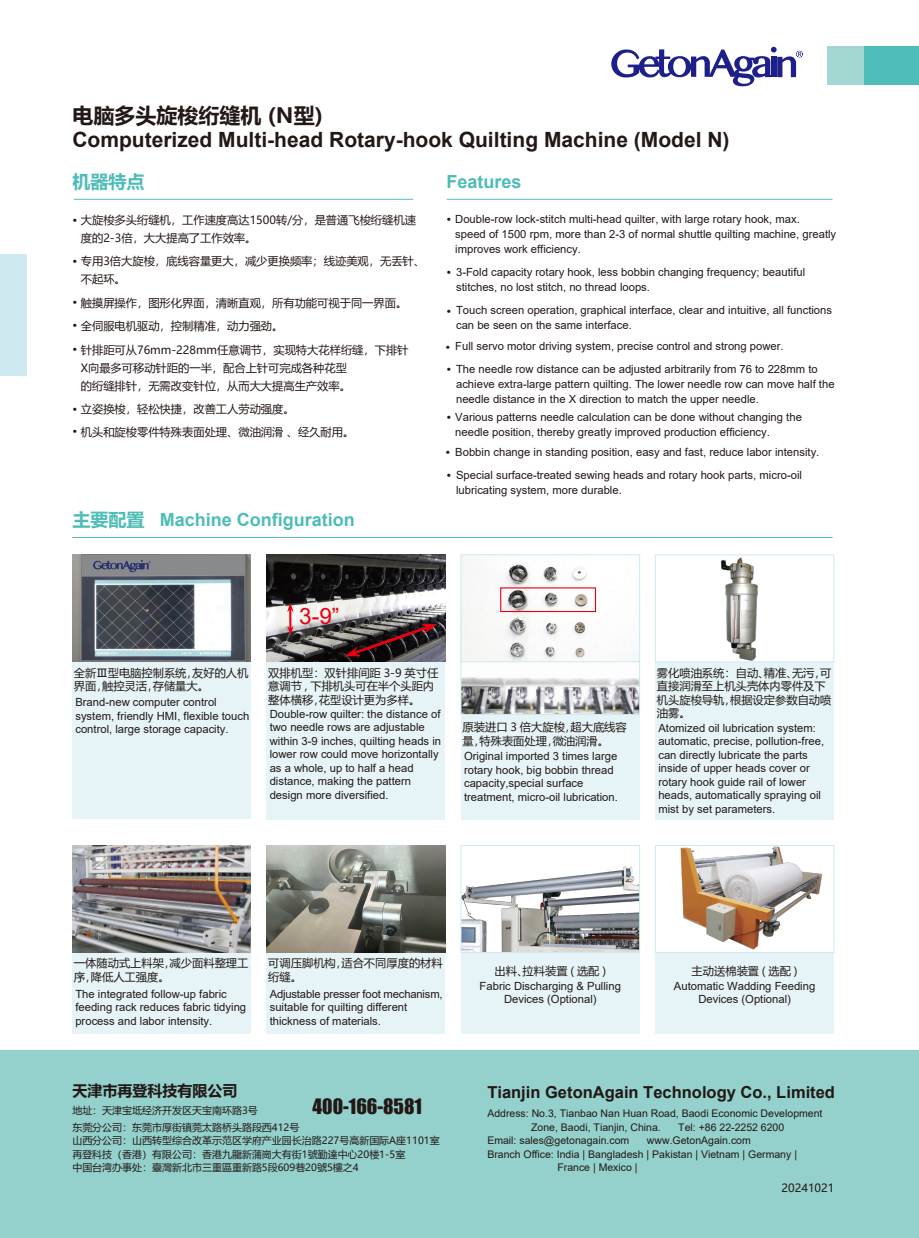
<style>
.page{position:relative;width:919px;height:1238px;background:#fff}
.page>*{position:absolute;margin:0;border:0;box-sizing:border-box;transform-origin:0 0}
.t1{font:22.5px "Arial";color:#e60012}
.t2{font:700 21px "Arial";color:#221815}
.t3{font:700 21px "Microsoft Ya Hei";color:#221815}
.t4{font:19.5px "Impact";color:#221815}
.t5{font:700 18px "Arial";color:#4ebcb7}
.t6{font:700 18px "Microsoft Ya Hei";color:#4ebcb7}
.t7{font:700 16.5px "Arial";color:#221815}
.t8{font:700 15px "Microsoft Ya Hei";color:#221815}
.t9{font:11.25px/13.5px "Arial";color:#221815}
.t10{font:11.25px/13.5px "Microsoft Ya Hei";color:#221815}
.t11{font:10.5px/13.5px "Arial";color:#221815}
.t12{font:9.9px/13.5px "Microsoft Ya Hei";color:#221815}
.s1{font-weight:700}
.s2{font-family:"Microsoft Ya Hei"}
.s3{font-family:"Microsoft Ya Hei";font-weight:700}
</style>
<div class="page">
<div style="left:0;top:254px;width:27px;height:121px;background:#ceeaf0"></div>
<svg style="left:611px;top:47px;width:191px;height:39px"></svg>
<div style="left:863px;top:47px;width:55px;height:38px;background:#4ebcb7"></div>
<div style="left:827px;top:47px;width:36px;height:38px;background:#a2d7d2"></div>
<hr style="left:447px;top:199px;width:385px;height:1px;background:#50bdb8">
<hr style="left:74px;top:199px;width:339px;height:1px;background:#50bdb8">
<img style="left:267px;top:555px;width:178px;height:107px">
<div style="left:72px;top:657px;width:179px;height:162px;background:#e6f4f7"></div>
<hr style="left:72px;top:537px;width:760px;height:1px;background:#50bdb8">
<div style="left:267px;top:662px;width:178px;height:157px;background:#e6f4f7"></div>
<img style="left:720px;top:557px;width:38px;height:103px">
<div style="left:655px;top:554px;width:179px;height:108px;border:1px solid #ceeaf0"></div>
<div style="left:655px;top:662px;width:178px;height:157px;background:#e6f4f7"></div>
<div style="left:461px;top:662px;width:178px;height:157px;background:#e6f4f7"></div>
<img style="left:72px;top:845px;width:179px;height:107px">
<img style="left:267px;top:845px;width:178px;height:107px">
<img style="left:462px;top:866px;width:176px;height:84px">
<div style="left:460px;top:845px;width:180px;height:107px;border:1px solid #ceeaf0"></div>
<div style="left:72px;top:952px;width:179px;height:81px;background:#e6f4f7"></div>
<div style="left:267px;top:952px;width:178px;height:81px;background:#e6f4f7"></div>
<div style="left:461px;top:952px;width:178px;height:81px;background:#e6f4f7"></div>
<img style="left:680px;top:847px;width:143px;height:103px">
<div style="left:655px;top:845px;width:179px;height:107px;border:1px solid #ceeaf0"></div>
<div style="left:655px;top:952px;width:178px;height:81px;background:#e6f4f7"></div>
<svg style="left:345px;top:624px;width:91px;height:32px"></svg>
<svg style="left:287px;top:603px;width:6px;height:32px"></svg>
<img style="left:72px;top:555px;width:179px;height:107px">
<div style="left:0;top:1050px;width:918px;height:187px;background:#94d1cd"></div>
<img style="left:462px;top:662px;width:176px;height:50px">
<div style="left:460px;top:607px;width:180px;height:107px;border:1px solid #ceeaf0"></div>
<img style="left:462px;top:556px;width:176px;height:104px">
<div style="left:500px;top:587px;width:96px;height:25px;border:1px solid #e60012"></div>
<div style="left:460px;top:554px;width:180px;height:108px;border:1px solid #ceeaf0"></div>
<h2 class="t3" style="left:72px;top:101px;width:252px">电脑多头旋梭绗缝机 (N型)</h2>
<h2 class="t2" style="left:72px;top:125px;width:658px">Computerized Multi-head Rotary-hook Quilting Machine (Model N)</h2>
<h3 class="t6" style="left:72px;top:169px;width:73px">机器特点</h3>
<p class="t10" style="left:81px;top:210px;width:336px;line-height:18px;text-indent:-8px"><span class="s1">·</span> 大旋梭多头绗缝机，工作速度高达1500转/分，是普通飞梭绗缝机速度的2-3倍，大大提高了工作效率。</p>
<p class="t10" style="left:81px;top:252px;width:346px;line-height:18px;text-indent:-8px"><span class="s1">·</span> 专用3倍大旋梭，底线容量更大，减少更换频率；线迹美观，无丢针、不起环。</p>
<p class="t10" style="left:72px;top:290px;width:337px;line-height:23.4px"><span class="s1">·</span> 触摸屏操作，图形化界面，清晰直观，所有功能可视于同一界面。<span class="s1">·</span> 全伺服电机驱动，控制精准，动力强劲。<br><span class="s1">·</span> 针排距可从76mm-228mm任意调节，实现特大花样绗缝，下排针</p>
<p class="t10" style="left:81px;top:358px;width:271px;line-height:18px">X向最多可移动针距的一半，配合上针可完成各种花型的绗缝排针，无需改变针位，从而大大提高生产效率。</p>
<p class="t10" style="left:72px;top:398px;width:283px;line-height:22.5px"><span class="s1">·</span> 立姿换梭，轻松快捷，改善工人劳动强度。<br><span class="s1">·</span> 机头和旋梭零件特殊表面处理、微油润滑 、经久耐用。</p>
<h3 class="t5" style="left:72px;top:507px;width:284px"><span class="s2">主要配置</span> Machine Configuration</h3>
<h3 class="t5" style="left:446px;top:169px;width:77px">Features</h3>
<p class="t9" style="left:455px;top:211px;width:382px;line-height:15px;text-indent:-9px"><span class="s3">·</span> Double-row lock-stitch multi-head quilter, with large rotary hook, max.<br>speed of 1500 rpm, more than 2-3 of normal shuttle quilting machine, greatly improves work efficiency.</p>
<p class="t9" style="left:456px;top:264px;width:350px;line-height:15px;text-indent:-10px"><span class="s3">·</span> 3-Fold capacity rotary hook, less bobbin changing frequency; beautiful stitches, no lost stitch, no thread loops.</p>
<p class="t9" style="left:456px;top:302px;width:377px;line-height:15px;text-indent:-10px"><span class="s3">·</span> Touch screen operation, graphical interface, clear and intuitive, all functions can be seen on the same interface.</p>
<p class="t9" style="left:445px;top:335px;width:373px;line-height:22.2px"><span class="s3">·</span> Full servo motor driving system, precise control and strong power.<br><span class="s3">·</span> The needle row distance can be adjusted arbitrarily from 76 to 228mm to</p>
<p class="t9" style="left:456px;top:376px;width:380px;line-height:15px">achieve extra-large pattern quilting. The lower needle row can move half the needle distance in the X direction to match the upper needle.</p>
<p class="t9" style="left:446px;top:410px;width:357px"><span class="s3">·</span> Various patterns needle calculation can be done without changing the</p>
<p class="t9" style="left:445px;top:445px;width:375px"><span class="s3">·</span> Bobbin change in standing position, easy and fast, reduce labor intensity.</p>
<p class="t9" style="left:455px;top:425px;width:316px">needle position, thereby greatly improved production efficiency.</p>
<p class="t9" style="left:456px;top:467px;width:347px;line-height:15px;text-indent:-10px"><span class="s3">·</span> Special surface-treated sewing heads and rotary hook parts, micro-oil lubricating system, more durable.</p>
<h1 class="t1" style="left:299px;top:600px;width:42px">3-9”</h1>
<p class="t10" style="left:74px;top:665px;width:176px">全新Ⅲ型电脑控制系统，友好的人机界面，触控灵活，存储量大。</p>
<p class="t9" style="left:75px;top:695px;width:175px">Brand-new computer control system, friendly HMI, flexible touch control, large storage capacity.</p>
<p class="t10" style="left:268px;top:665px;width:171px">双排机型：双针排间距 3-9 英寸任意调节 , 下排机头可在半个头距内整体横移，花型设计更为多样。</p>
<p class="t9" style="left:270px;top:707px;width:173px">Double-row quilter: the distance of two needle rows are adjustable within 3-9 inches, quilting heads in lower row could move horizontally as a whole, up to half a head distance, making the pattern design more diversified.</p>
<p class="t10" style="left:462px;top:720px;width:166px">原装进口 3 倍大旋梭，超大底线容量，特殊表面处理，微油润滑。</p>
<p class="t9" style="left:464px;top:749px;width:155px">Original imported 3 times large rotary hook, big bobbin thread capacity,special surface treatment, micro-oil lubrication.</p>
<p class="t10" style="left:657px;top:665px;width:176px">雾化喷油系统：自动、精准、无污，可直接润滑至上机头壳体内零件及下机头旋梭导轨，根据设定参数自动喷油雾。</p>
<p class="t9" style="left:658px;top:721px;width:167px">Atomized oil lubrication system: automatic, precise, pollution-free, can directly lubricate the parts inside of upper heads cover or rotary hook guide rail of lower heads, automatically spraying oil mist by set parameters.</p>
<p class="t10" style="left:74px;top:956px;width:176px">一体随动式上料架，减少面料整理工序，降低人工强度。</p>
<p class="t9" style="left:75px;top:986px;width:172px">The integrated follow-up fabric feeding rack reduces fabric tidying process and labor intensity.</p>
<p class="t10" style="left:268px;top:956px;width:176px">可调压脚机构，适合不同厚度的材料绗缝。</p>
<p class="t9" style="left:270px;top:986px;width:174px">Adjustable presser foot mechanism, suitable for quilting different thickness of materials.</p>
<h3 class="t8" style="left:72px;top:1080px;width:166px">天津市再登科技有限公司</h3>
<p class="t12" style="left:72px;top:1103px;width:187px">地址：天津宝坻经济开发区天宝南环路3号</p>
<h3 class="t4" style="left:312px;top:1091px;width:111px">400-166-8581</h3>
<p class="t12" style="left:72px;top:1120px;width:369px">东莞分公司：东莞市厚街镇莞太路桥头路段西412号<br>山西分公司：山西转型综合改革示范区学府产业园长治路227号高新国际A座1101室再登科技（香港）有限公司：香港九龍新蒲崗大有街1號勤達中心20楼1-5室<br>中国台湾办事处：臺灣新北市三重區重新路5段609巷20號5樓之4</p>
<p class="t10" style="left:494px;top:963px;width:113px">出料、拉料装置 ( 选配 )</p>
<p class="t9" style="left:479px;top:978px;width:143px;text-align:center">Fabric Discharging &amp; Pulling<br>Devices (Optional)</p>
<p class="t10" style="left:691px;top:963px;width:107px">主动送棉装置 ( 选配 )</p>
<p class="t9" style="left:674px;top:978px;width:143px;text-align:center">Automatic Wadding Feeding<br>Devices (Optional)</p>
<h3 class="t7" style="left:487px;top:1080px;width:349px">Tianjin GetonAgain Technology Co., Limited</h3>
<p class="t11" style="left:531px;top:1106px;width:293px;text-indent:-44px">Address: No.3, Tianbao Nan Huan Road, Baodi Economic Development<br>Zone, Baodi, Tianjin, China.</p>
<p class="t11" style="left:678px;top:1120px;width:107px">Tel: +86 22-2252 6200</p>
<p class="t11" style="left:487px;top:1133px;width:143px">Email: sales@getonagain.com</p>
<p class="t11" style="left:647px;top:1133px;width:105px">www.GetonAgain.com</p>
<p class="t11" style="left:487px;top:1147px;width:311px">Branch Office: India | Bangladesh | Pakistan | Vietnam | Germany |</p>
<p class="t11" style="left:557px;top:1160px;width:82px">France | Mexico |</p>
<p class="t10" style="left:781px;top:1180px;width:54px">20241021</p>
</div>
